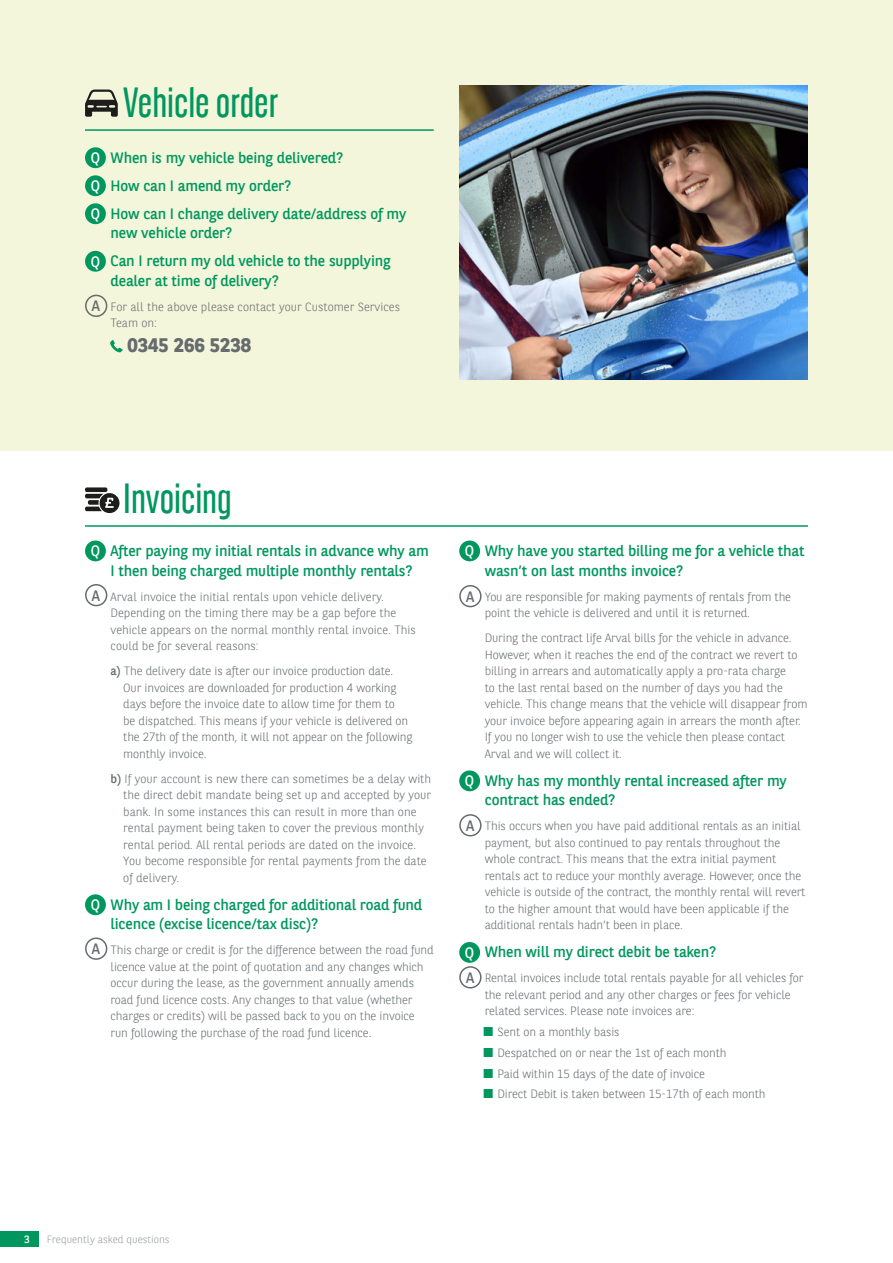
<style>
.page{position:relative;width:893px;height:1263px;background:#fff}
.page>*{position:absolute;margin:0;border:0;box-sizing:border-box;transform-origin:0 0}
.t1{font:42px "BNPP Sans Condensed";color:#00975f}
.Answer{font:700 19.5px "BNPP Sans";color:#666b6e}
.Question{font:15px/19.5px "BNPP Sans";letter-spacing:-.01em;color:#00975f}
.Q_A{font:15px "BNPP Sans";color:#fff}
.Q_A-2{font:15px "BNPP Sans";color:#666b6e}
.Answer-2{font:300 12px/16.5px "BNPP Sans";letter-spacing:-.01em;color:#666b6e}
.t2{font:300 10.5px "BNPP Sans";color:#969b9e}
.t3{font:10.5px "BNPP Sans";color:#fff}
.s1{font-weight:400}
.s2{font-family:"Arial";font-weight:900;font-size:19.5px;color:#00975f}
</style>
<div class="page">
<div style="left:0;top:0;width:893px;height:451px;background:#f3f6db"></div>
<div style="left:85px;top:540px;width:21px;height:21px;background:#00975f;border-radius:50%"></div>
<div style="left:85px;top:584px;width:22px;height:22px;border:2px solid #666b6e;border-radius:50%"></div>
<div style="left:85px;top:894px;width:21px;height:21px;background:#00975f;border-radius:50%"></div>
<div style="left:85px;top:937px;width:22px;height:23px;border:2px solid #666b6e;border-radius:50%"></div>
<div style="left:459px;top:540px;width:21px;height:21px;background:#00975f;border-radius:50%"></div>
<div style="left:459px;top:585px;width:23px;height:22px;border:2px solid #666b6e;border-radius:50%"></div>
<div style="left:459px;top:770px;width:21px;height:21px;background:#00975f;border-radius:50%"></div>
<div style="left:459px;top:814px;width:23px;height:22px;border:2px solid #666b6e;border-radius:50%"></div>
<div style="left:459px;top:942px;width:21px;height:21px;background:#00975f;border-radius:50%"></div>
<div style="left:459px;top:966px;width:23px;height:22px;border:2px solid #666b6e;border-radius:50%"></div>
<div style="left:85px;top:147px;width:21px;height:21px;background:#00975f;border-radius:50%"></div>
<div style="left:85px;top:175px;width:21px;height:21px;background:#00975f;border-radius:50%"></div>
<div style="left:85px;top:203px;width:21px;height:21px;background:#00975f;border-radius:50%"></div>
<div style="left:85px;top:251px;width:21px;height:21px;background:#00975f;border-radius:50%"></div>
<hr style="left:85px;top:525px;width:723px;height:2px;background:#00975f">
<hr style="left:85px;top:129px;width:349px;height:2px;background:#00975f">
<div style="left:85px;top:487px;width:22px;height:5px;background:#1d1d1b;border-radius:2px"></div>
<svg style="left:85px;top:493px;width:34px;height:20px"></svg>
<div style="left:85px;top:295px;width:22px;height:22px;border:2px solid #666b6e;border-radius:50%"></div>
<svg style="left:110px;top:340px;width:13px;height:12px"></svg>
<img style="left:459px;top:85px;width:349px;height:295px">
<div style="left:0;top:1231px;width:38px;height:15px;background:#00975f"></div>
<svg style="left:85px;top:90px;width:33px;height:27px"></svg>
<p class="t1" style="left:123px;top:76px;width:156px">Vehicle order</p>
<p class="Q_A" style="left:91px;top:148px;width:11px">Q</p>
<p class="Q_A" style="left:91px;top:176px;width:11px">Q</p>
<p class="Q_A" style="left:91px;top:204px;width:11px">Q</p>
<p class="Q_A" style="left:91px;top:251px;width:11px">Q</p>
<p class="Q_A-2" style="left:92px;top:296px;width:10px">A</p>
<p class="Question" style="left:111px;top:147px;width:234px">When is my vehicle being delivered?</p>
<p class="Question" style="left:111px;top:175px;width:182px">How can I amend my order?</p>
<p class="Question" style="left:111px;top:203px;width:297px">How can I change delivery date/address of my new vehicle order?</p>
<p class="Question" style="left:111px;top:251px;width:282px">Can I return my old vehicle to the supplying dealer at time of delivery?</p>
<p class="Answer-2" style="left:111px;top:298px;width:291px">For all the above please contact your Customer Services<br>Team on:</p>
<p class="Answer" style="left:128px;top:332px;width:125px">0345 266 5238</p>
<p class="t1" style="left:123px;top:472px;width:110px">Invoicing</p>
<p class="Q_A" style="left:91px;top:541px;width:11px">Q</p>
<p class="Q_A-2" style="left:92px;top:585px;width:10px">A</p>
<p class="Q_A" style="left:91px;top:895px;width:11px">Q</p>
<p class="Q_A-2" style="left:92px;top:938px;width:10px">A</p>
<p class="Question" style="left:111px;top:541px;width:320px">After paying my initial rentals in advance why am<br>I then being charged multiple monthly rentals?</p>
<p class="Answer-2" style="left:111px;top:588px;width:307px">Arval invoice the initial rentals upon vehicle delivery.<br>Depending on the timing there may be a gap before the vehicle appears on the normal monthly rental invoice. This could be for several reasons:</p>
<p class="Answer-2" style="left:123px;top:662px;width:291px;text-indent:-13px"><span class="s1">a)</span> The delivery date is after our invoice production date.<br>Our invoices are downloaded for production 4 working days before the invoice date to allow time for them to<br>be dispatched. This means if your vehicle is delivered on the 27th of the month, it will not appear on the following monthly invoice.</p>
<p class="Answer-2" style="left:123px;top:770px;width:309px;text-indent:-13px"><span class="s1">b)</span> If your account is new there can sometimes be a delay with the direct debit mandate being set up and accepted by your bank. In some instances this can result in more than one rental payment being taken to cover the previous monthly rental period. All rental periods are dated on the invoice.<br>You become responsible for rental payments from the date of delivery.</p>
<p class="Question" style="left:111px;top:894px;width:313px">Why am I being charged for additional road fund licence (excise licence/tax disc)?</p>
<p class="Answer-2" style="left:111px;top:941px;width:325px">This charge or credit is for the difference between the road fund licence value at the point of quotation and any changes which occur during the lease, as the government annually amends road fund licence costs. Any changes to that value (whether charges or credits) will be passed back to you on the invoice run following the purchase of the road fund licence.</p>
<p class="Q_A" style="left:465px;top:541px;width:11px">Q</p>
<p class="Q_A-2" style="left:466px;top:586px;width:10px">A</p>
<p class="Q_A" style="left:465px;top:771px;width:11px">Q</p>
<p class="Q_A-2" style="left:466px;top:815px;width:10px">A</p>
<p class="Q_A" style="left:465px;top:942px;width:11px">Q</p>
<p class="Q_A-2" style="left:466px;top:967px;width:10px">A</p>
<p class="Question" style="left:485px;top:541px;width:321px">Why have you started billing me for a vehicle that wasn’t on last months invoice?</p>
<p class="Answer-2" style="left:485px;top:588px;width:308px">You are responsible for making payments of rentals from the point the vehicle is delivered and until it is returned.</p>
<p class="Answer-2" style="left:485px;top:629px;width:324px">During the contract life Arval bills for the vehicle in advance.<br>However, when it reaches the end of the contract we revert to billing in arrears and automatically apply a pro-rata charge<br>to the last rental based on the number of days you had the vehicle. This change means that the vehicle will disappear from your invoice before appearing again in arrears the month after.<br>If you no longer wish to use the vehicle then please contact Arval and we will collect it.</p>
<p class="Question" style="left:485px;top:770px;width:304px">Why has my monthly rental increased after my contract has ended?</p>
<p class="Answer-2" style="left:485px;top:817px;width:322px">This occurs when you have paid additional rentals as an initial payment, but also continued to pay rentals throughout the whole contract. This means that the extra initial payment rentals act to reduce your monthly average. However, once the vehicle is outside of the contract, the monthly rental will revert to the higher amount that would have been applicable if the additional rentals hadn’t been in place.</p>
<p class="Question" style="left:485px;top:942px;width:233px">When will my direct debit be taken?</p>
<p class="Answer-2" style="left:485px;top:969px;width:320px">Rental invoices include total rentals payable for all vehicles for the relevant period and any other charges or fees for vehicle related services. Please note invoices are:</p>
<p class="Answer-2" style="left:483px;top:1023px;width:139px"><span class="s2">■</span> Sent on a monthly basis</p>
<p class="Answer-2" style="left:483px;top:1044px;width:245px"><span class="s2">■</span> Despatched on or near the 1st of each month</p>
<p class="Answer-2" style="left:483px;top:1065px;width:224px"><span class="s2">■</span> Paid within 15 days of the date of invoice</p>
<p class="Answer-2" style="left:483px;top:1085px;width:284px"><span class="s2">■</span> Direct Debit is taken between 15-17th of each month</p>
<p class="t3" style="left:24px;top:1232px;width:7px">3</p>
<p class="t2" style="left:47px;top:1232px;width:124px">Frequently asked questions</p>
</div>
